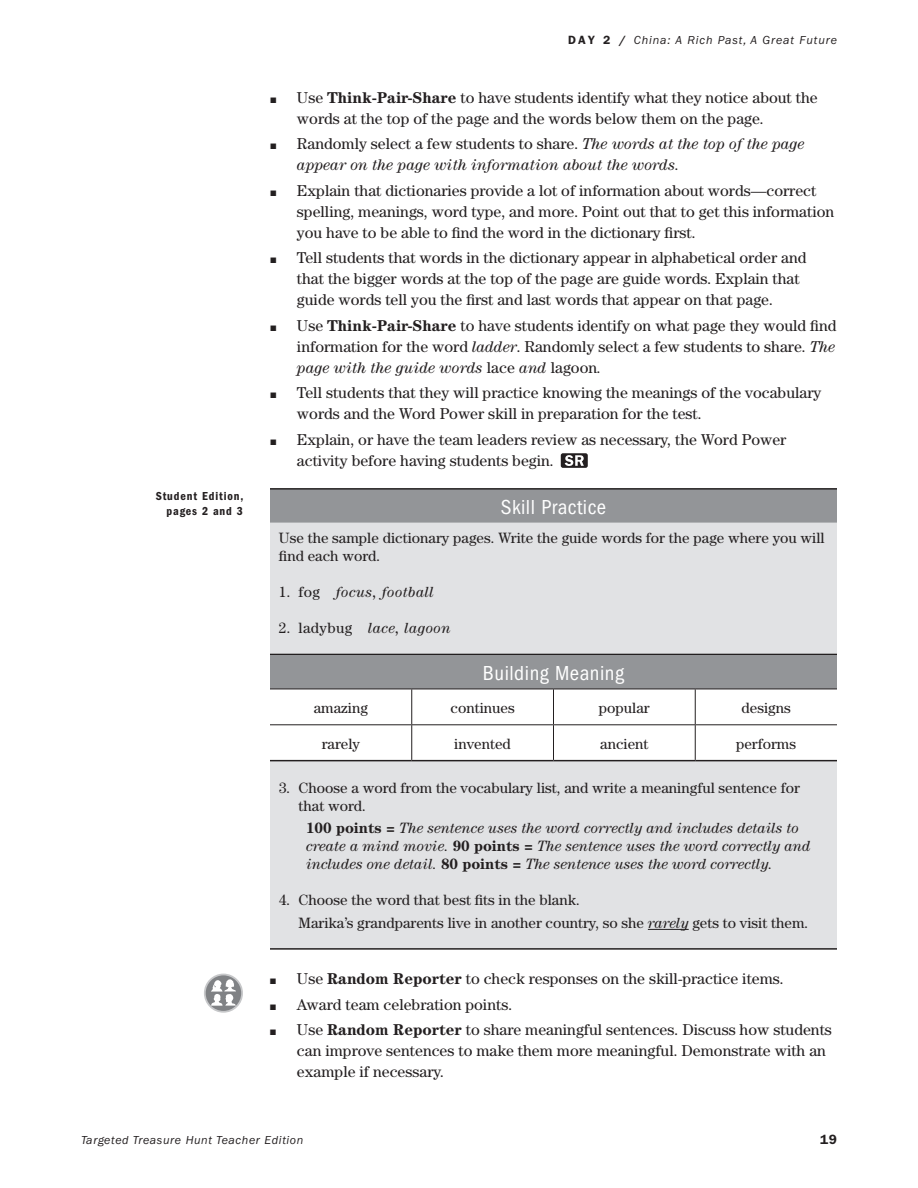
<style>
.page{position:relative;width:918px;height:1188px;background:#fff}
.page>*{position:absolute;margin:0;border:0;box-sizing:border-box;transform-origin:0 0}
.t1{font:condensed 21px "Franklin Gothic";letter-spacing:.025em;color:#fff}
.t2{font:15.75px/21px "Century";color:#231f20}
.t3{font:italic 15.75px/21px "Century";color:#231f20}
.t4{font:15px/18px "Century";color:#231f20}
.t5{font:italic 15px/18px "Century";color:#231f20}
.t6{font:italic 15px "Century";letter-spacing:.025em;color:#231f20}
.t7{font:600 13.5px "Franklin Gothic";color:#231f20}
.t8{font:italic 12px "Franklin Gothic";letter-spacing:.05em;color:#231f20}
.t9{font:italic 12px "Franklin Gothic";letter-spacing:.075em;color:#231f20}
.t10{font:600 condensed 12px/15px "Franklin Gothic";letter-spacing:.075em;color:#231f20;text-align:right}
.s1{font-weight:600;font-style:normal}
.s2{font-weight:700}
.s3{font-style:normal}
.s4{font-style:italic}
.s5{font-weight:700;font-style:normal}
</style>
<div class="page">
<div style="left:270px;top:489px;width:567px;height:34px;background:#939598"></div>
<div style="left:270px;top:523px;width:567px;height:425px;background:#e1e2e4"></div>
<hr style="left:270px;top:488px;width:567px;height:2px;background:#231f20">
<hr style="left:270px;top:948px;width:567px;height:2px;background:#231f20">
<hr style="left:270px;top:654px;width:567px;height:1px;background:#231f20">
<hr style="left:648px;top:929px;width:41px;height:1px;background:#231f20">
<div style="left:270px;top:655px;width:567px;height:34px;background:#939598"></div>
<svg style="left:270px;top:690px;width:567px;height:70px"></svg>
<hr style="left:270px;top:689px;width:142px;height:1px;background:#231f20">
<hr style="left:412px;top:689px;width:141px;height:1px;background:#231f20">
<hr style="left:411px;top:689px;width:1px;height:35px;background:#231f20">
<hr style="left:553px;top:689px;width:142px;height:1px;background:#231f20">
<hr style="left:553px;top:689px;width:1px;height:35px;background:#231f20">
<hr style="left:695px;top:689px;width:142px;height:1px;background:#231f20">
<hr style="left:695px;top:689px;width:1px;height:35px;background:#231f20">
<hr style="left:270px;top:724px;width:142px;height:1px;background:#231f20">
<hr style="left:270px;top:760px;width:142px;height:1px;background:#231f20">
<hr style="left:412px;top:724px;width:141px;height:1px;background:#231f20">
<hr style="left:411px;top:725px;width:1px;height:35px;background:#231f20">
<hr style="left:412px;top:760px;width:141px;height:1px;background:#231f20">
<hr style="left:553px;top:724px;width:142px;height:1px;background:#231f20">
<hr style="left:553px;top:725px;width:1px;height:35px;background:#231f20">
<hr style="left:553px;top:760px;width:142px;height:1px;background:#231f20">
<hr style="left:695px;top:724px;width:142px;height:1px;background:#231f20">
<hr style="left:695px;top:725px;width:1px;height:35px;background:#231f20">
<hr style="left:695px;top:760px;width:142px;height:1px;background:#231f20">
<div style="left:561px;top:453px;width:27px;height:15px;background:#231f20;border-radius:2px"></div>
<svg style="left:565px;top:455px;width:19px;height:11px"></svg>
<svg style="left:205px;top:974px;width:37px;height:38px"></svg>
<div style="left:204px;top:974px;width:39px;height:39px;border:2px solid #c7c8ca;border-radius:50%"></div>
<svg style="left:211px;top:979px;width:25px;height:27px"></svg>
<p class="t10" style="left:156px;top:488px;width:89px">Student Edition, pages 2 and 3</p>
<p class="t9" style="left:568px;top:33px;width:270px"><span class="s1">DAY 2 /</span> China: A Rich Past, A Great Future</p>
<p class="t2" style="left:297px;top:86px;width:522px">Use <span class="s2">Think‑Pair‑Share</span> to have students identify what they notice about the words at the top of the page and the words below them on the page.</p>
<p class="t3" style="left:297px;top:133px;width:509px"><span class="s3">Randomly select a few students to share.</span> The words at the top of the page appear on the page with information about the words.</p>
<p class="t2" style="left:297px;top:179px;width:539px">Explain that dictionaries provide a lot of information about words—correct spelling, meanings, word type, and more. Point out that to get this information you have to be able to find the word in the dictionary first.</p>
<p class="t2" style="left:297px;top:247px;width:511px">Tell students that words in the dictionary appear in alphabetical order and that the bigger words at the top of the page are guide words. Explain that guide words tell you the first and last words that appear on that page.</p>
<p class="t2" style="left:297px;top:314px;width:541px;text-align:justify">Use <span class="s2">Think‑Pair‑Share</span> to have students identify on what page they would find information for the word <span class="s4">ladder</span>. Randomly select a few students to share. <span class="s4">The page with the guide words</span> lace <span class="s4">and</span> lagoon<span class="s4">.</span></p>
<p class="t2" style="left:297px;top:382px;width:526px">Tell students that they will practice knowing the meanings of the vocabulary words and the Word Power skill in preparation for the test.</p>
<p class="t2" style="left:297px;top:428px;width:491px">Explain, or have the team leaders review as necessary, the Word Power activity before having students begin.</p>
<h1 class="t1" style="left:501px;top:495px;width:107px">Skill Practice</h1>
<p class="t4" style="left:279px;top:529px;width:547px">Use the sample dictionary pages. Write the guide words for the page where you will find each word.</p>
<p class="t6" style="left:279px;top:584px;width:156px"><span class="s3">1. fog</span> focus, football</p>
<p class="t6" style="left:279px;top:620px;width:173px"><span class="s3">2. ladybug</span> lace, lagoon</p>
<h1 class="t1" style="left:483px;top:661px;width:143px">Building Meaning</h1>
<p class="t4" style="left:314px;top:698px;width:56px">amazing</p>
<p class="t4" style="left:451px;top:698px;width:66px">continues</p>
<p class="t4" style="left:599px;top:698px;width:52px">popular</p>
<p class="t4" style="left:742px;top:698px;width:51px">designs</p>
<p class="t4" style="left:322px;top:734px;width:40px">rarely</p>
<p class="t4" style="left:454px;top:734px;width:58px">invented</p>
<p class="t4" style="left:600px;top:734px;width:50px">ancient</p>
<p class="t4" style="left:736px;top:734px;width:61px">performs</p>
<p class="t4" style="left:299px;top:779px;width:503px;text-indent:-20px">3. Choose a word from the vocabulary list, and write a meaningful sentence for that word.</p>
<p class="t5" style="left:306px;top:819px;width:506px"><span class="s5">100 points =</span> The sentence uses the word correctly and includes details to create a mind movie. <span class="s5">90 points =</span> The sentence uses the word correctly and includes one detail. <span class="s5">80 points =</span> The sentence uses the word correctly.</p>
<p class="t4" style="left:299px;top:889px;width:511px;line-height:22.5px;text-indent:-20px">4. Choose the word that best fits in the blank.<br>Marika’s grandparents live in another country, so she <span class="s4">rarely</span> gets to visit them.</p>
<p class="t2" style="left:297px;top:966px;width:536px;line-height:25.5px">Use <span class="s2">Random Reporter</span> to check responses on the skill‑practice items.<br>Award team celebration points.<br>Use <span class="s2">Random Reporter</span> to share meaningful sentences. Discuss how students</p>
<p class="t2" style="left:297px;top:1040px;width:530px">can improve sentences to make them more meaningful. Demonstrate with an example if necessary.</p>
<p class="t8" style="left:81px;top:1133px;width:224px">Targeted Treasure Hunt Teacher Edition</p>
<p class="t7" style="left:820px;top:1132px;width:18px">19</p>
</div>
